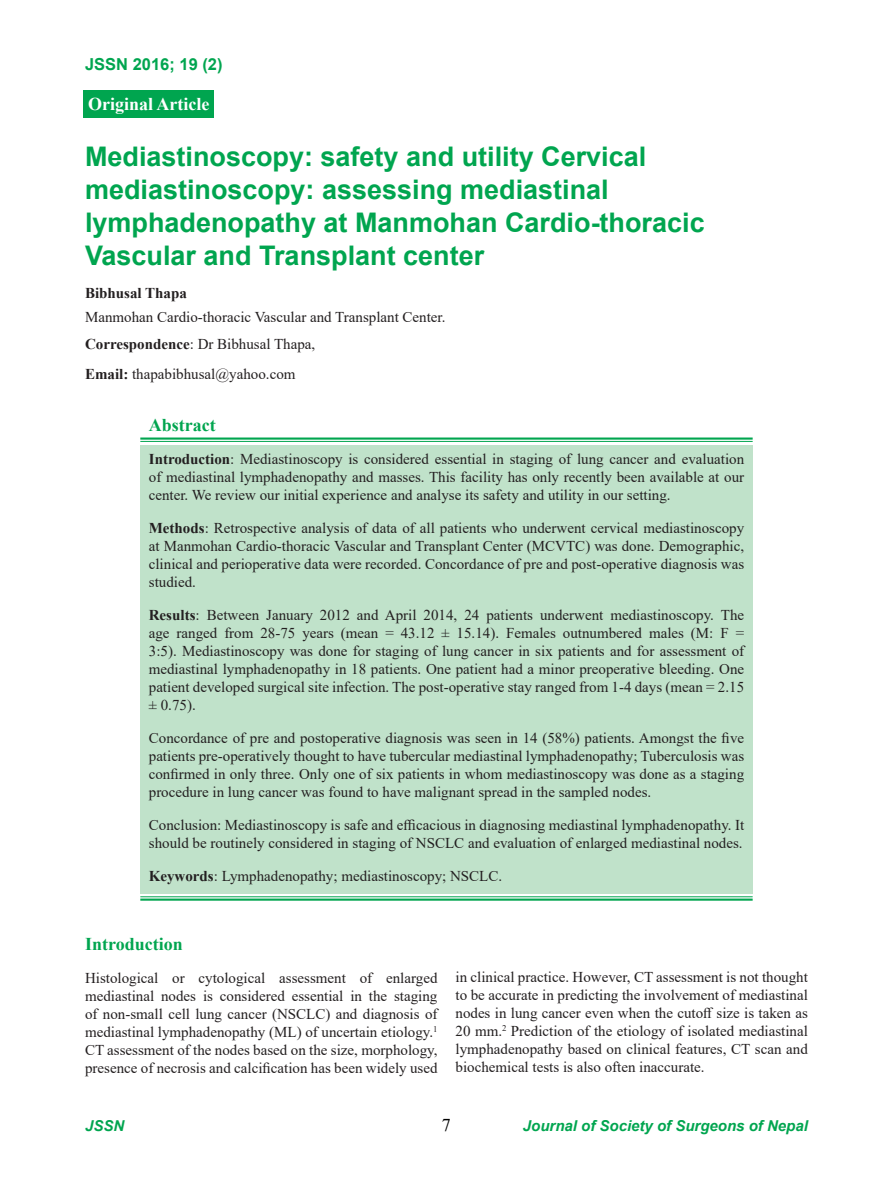
<style>
.page{position:relative;width:893px;height:1191px;background:#fff}
.page>*{position:absolute;margin:0;border:0;box-sizing:border-box;transform-origin:0 0}
.t1{font:700 27px/33px "Arial";color:#00a54f}
.t2{font:700 18px "Times New Roman";color:#00a54f}
.t3{font:700 18px "Times New Roman";color:#fff}
.t4{font:18px "Times New Roman";color:#000}
.t5{font:700 16.5px "Arial";color:#00a54f}
.t6{font:15px/18px "Times New Roman";color:#231f20;text-align:justify}
.t7{font:italic 700 15px "Arial";color:#00a54f}
.t8{font:700 15px "Times New Roman";color:#231f20}
.s1{font-weight:700}
</style>
<div class="page">
<div style="left:140px;top:445px;width:613px;height:448px;background:#c0e2ca"></div>
<hr style="left:140px;top:437px;width:613px;height:2px;background:#00a54f">
<hr style="left:140px;top:441px;width:613px;height:1px;background:#00a54f">
<hr style="left:140px;top:896px;width:613px;height:1px;background:#00a54f">
<hr style="left:140px;top:898px;width:613px;height:2px;background:#00a54f">
<div style="left:84px;top:90px;width:130px;height:28px;background:#00a54f"></div>
<p class="t5" style="left:85px;top:53px;width:139px">JSSN 2016; 19 (2)</p>
<p class="t3" style="left:88px;top:91px;width:123px">Original Article</p>
<h1 class="t1" style="left:85px;top:141px;width:621px">Mediastinoscopy: safety and utility Cervical mediastinoscopy: assessing mediastinal lymphadenopathy at Manmohan Cardio-thoracic Vascular and Transplant center</h1>
<p class="t8" style="left:85px;top:283px;width:103px">Bibhusal Thapa</p>
<p class="t6" style="left:85px;top:303px;width:362px;line-height:27px">Manmohan Cardio-thoracic Vascular and Transplant Center.<br><span class="s1">Correspondence</span>: Dr Bibhusal Thapa,</p>
<p class="t6" style="left:85px;top:365px;width:212px"><span class="s1">Email:</span> thapabibhusal@yahoo.com</p>
<p class="t2" style="left:149px;top:411px;width:68px">Abstract</p>
<p class="t6" style="left:149px;top:449px;width:597px"><span class="s1">Introduction</span>: Mediastinoscopy is considered essential in staging of lung cancer and evaluation of mediastinal lymphadenopathy and masses. This facility has only recently been available at our center. We review our initial experience and analyse its safety and utility in our setting.</p>
<p class="t6" style="left:149px;top:518px;width:597px"><span class="s1">Methods</span>: Retrospective analysis of data of all patients who underwent cervical mediastinoscopy at Manmohan Cardio-thoracic Vascular and Transplant Center (MCVTC) was done. Demographic, clinical and perioperative data were recorded. Concordance of pre and post-operative diagnosis was studied.</p>
<p class="t6" style="left:149px;top:605px;width:597px"><span class="s1">Results</span>: Between January 2012 and April 2014, 24 patients underwent mediastinoscopy. The age ranged from 28-75 years (mean = 43.12 ± 15.14). Females outnumbered males (M: F = 3:5). Mediastinoscopy was done for staging of lung cancer in six patients and for assessment of mediastinal lymphadenopathy in 18 patients. One patient had a minor preoperative bleeding. One patient developed surgical site infection. The post-operative stay ranged from 1-4 days (mean = 2.15 ± 0.75).</p>
<p class="t6" style="left:149px;top:728px;width:597px">Concordance of pre and postoperative diagnosis was seen in 14 (58%) patients. Amongst the five patients pre-operatively thought to have tubercular mediastinal lymphadenopathy; Tuberculosis was confirmed in only three. Only one of six patients in whom mediastinoscopy was done as a staging procedure in lung cancer was found to have malignant spread in the sampled nodes.</p>
<p class="t6" style="left:149px;top:815px;width:597px">Conclusion: Mediastinoscopy is safe and efficacious in diagnosing mediastinal lymphadenopathy. It should be routinely considered in staging of NSCLC and evaluation of enlarged mediastinal nodes.</p>
<p class="t6" style="left:149px;top:866px;width:355px"><span class="s1">Keywords</span>: Lymphadenopathy; mediastinoscopy; NSCLC.</p>
<p class="t2" style="left:85px;top:931px;width:99px">Introduction</p>
<p class="t6" style="left:85px;top:969px;width:354px">Histological or cytological assessment of enlarged mediastinal nodes is considered essential in the staging of non-small cell lung cancer (NSCLC) and diagnosis of mediastinal lymphadenopathy (ML) of uncertain etiology.<sup>1<br></sup>CT assessment of the nodes based on the size, morphology, presence of necrosis and calcification has been widely used</p>
<p class="t6" style="left:455px;top:967px;width:354px">in clinical practice. However, CT assessment is not thought to be accurate in predicting the involvement of mediastinal nodes in lung cancer even when the cutoff size is taken as 20 mm.<sup>2</sup> Prediction of the etiology of isolated mediastinal lymphadenopathy based on clinical features, CT scan and biochemical tests is also often inaccurate.</p>
<p class="t7" style="left:85px;top:1116px;width:41px">JSSN</p>
<p class="t4" style="left:442px;top:1112px;width:10px">7</p>
<p class="t7" style="left:523px;top:1116px;width:287px">Journal of Society of Surgeons of Nepal</p>
</div>
